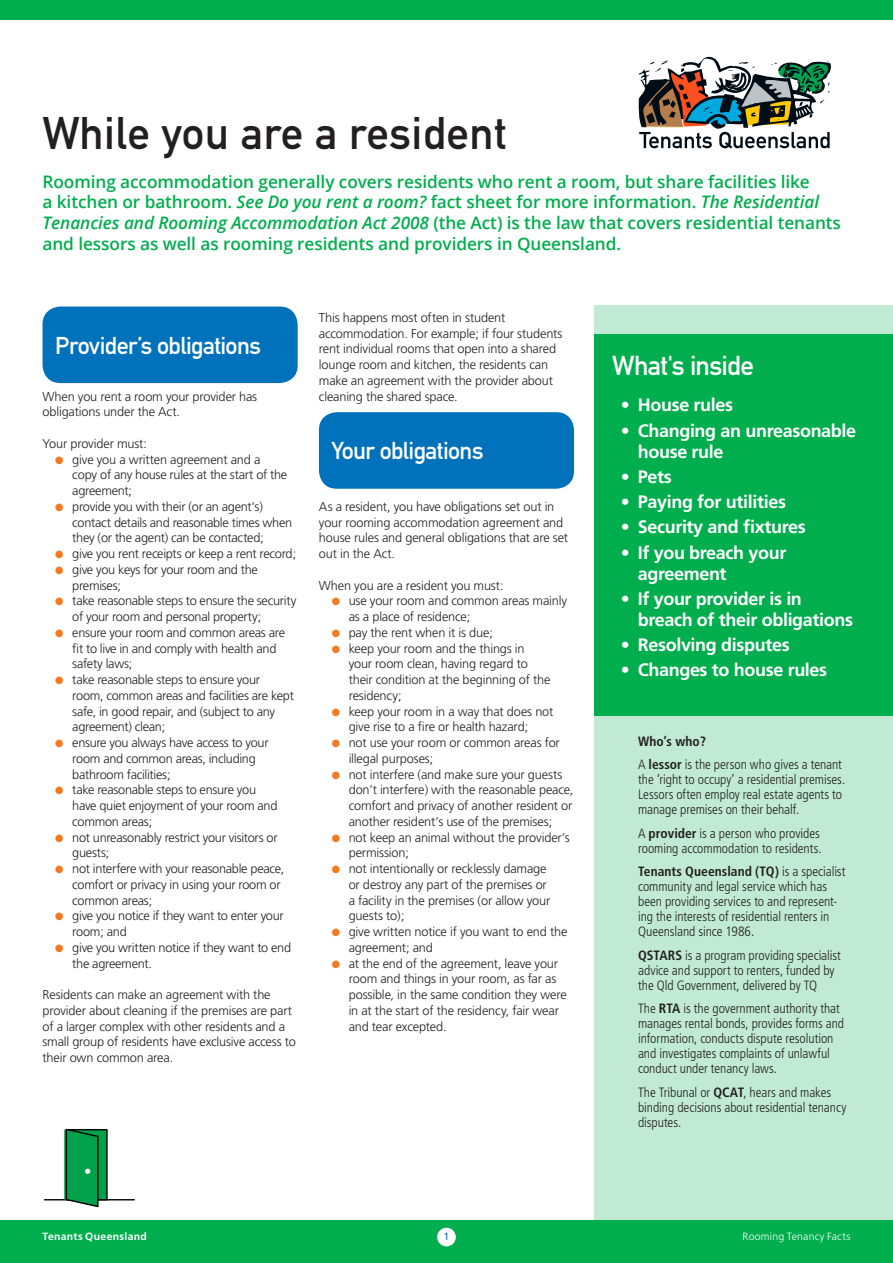
<style>
.page{position:relative;width:893px;height:1263px;background:#fff}
.page>*{position:absolute;margin:0;border:0;box-sizing:border-box;transform-origin:0 0}
.t1{font:45px "DIN Mittelschrift";letter-spacing:.01em;color:#231f20}
.t2{font:27px "DIN Mittelschrift";letter-spacing:-.03em;color:#fff}
.t3{font:24px "DIN Mittelschrift";letter-spacing:-.025em;color:#fff}
.t4{font:700 18px/21px "Frutiger";letter-spacing:-.02em;color:#fff}
.t5{font:600 17.25px/20.7px "Open Sans";letter-spacing:-.005em;color:#00ae4d}
.t6{font:300 condensed 13.5px/15px "Frutiger";letter-spacing:-.005em;color:#231f20}
.t7{font:300 12.75px/15.8px "Frutiger";letter-spacing:-.015em;color:#231f20}
.t8{font:300 10.5px "Frutiger";letter-spacing:.02em;color:#fff}
.t9{font:700 10.5px "Frutiger";letter-spacing:.03em;color:#fff}
.t10{font:10.5px "Frutiger";color:#0072bc}
.s1{font-style:italic}
.s2{color:#f47a20}
.s3{font-weight:900}
.s4{font-weight:700}
</style>
<div class="page">
<div style="left:594px;top:305px;width:299px;height:930px;background:#c0ead3"></div>
<div style="left:594px;top:334px;width:299px;height:382px;background:#00ae4d"></div>
<div style="left:0;top:1220px;width:893px;height:43px;background:#00ae4d"></div>
<div style="left:437px;top:1228px;width:19px;height:18px;background:#fff;border-radius:50%"></div>
<div style="left:0;top:0;width:893px;height:20px;background:#00ae4d"></div>
<svg style="left:639px;top:57px;width:192px;height:91px"></svg>
<div style="left:43px;top:306px;width:255px;height:77px;background:#0072bc;border-radius:18px"></div>
<div style="left:319px;top:412px;width:255px;height:77px;background:#0072bc;border-radius:18px"></div>
<hr style="left:45px;top:1199px;width:89px;height:1px;background:#000">
<div style="left:68px;top:1130px;width:39px;height:70px;background:#00a14b"></div>
<div style="left:67px;top:1129px;width:41px;height:71px;border:1px solid #000"></div>
<svg style="left:64px;top:1129px;width:36px;height:78px"></svg>
<h1 class="t1" style="left:43px;top:107px;width:465px">While you are a resident</h1>
<p class="t5" style="left:43px;top:171px;width:800px">Rooming accommodation generally covers residents who rent a room, but share facilities like<br>a kitchen or bathroom. <span class="s1">See Do you rent a room?</span> fact sheet for more information. <span class="s1">The Residential Tenancies and Rooming Accommodation Act 2008</span> (the Act) is the law that covers residential tenants and lessors as well as rooming residents and providers in Queensland.</p>
<h3 class="t3" style="left:55px;top:331px;width:207px">Provider’s obligations</h3>
<p class="t7" style="left:43px;top:388px;width:216px">When you rent a room your provider has obligations under the Act.</p>
<p class="t7" style="left:43px;top:436px;width:106px">Your provider must:</p>
<p class="t7" style="left:72px;top:451px;width:216px;text-indent:-17px"><span class="s2">●</span> give you a written agreement and a copy of any house rules at the start of the agreement;</p>
<p class="t7" style="left:72px;top:499px;width:221px;text-indent:-17px"><span class="s2">●</span> provide you with their (or an agent's) contact details and reasonable times when they (or the agent) can be contacted;</p>
<p class="t7" style="left:55px;top:546px;width:242px"><span class="s2">●</span> give you rent receipts or keep a rent record;</p>
<p class="t7" style="left:72px;top:562px;width:187px;text-indent:-17px"><span class="s2">●</span> give you keys for your room and the premises;</p>
<p class="t7" style="left:72px;top:593px;width:226px;text-indent:-17px"><span class="s2">●</span> take reasonable steps to ensure the security of your room and personal property;</p>
<p class="t7" style="left:72px;top:625px;width:214px;text-indent:-17px"><span class="s2">●</span> ensure your room and common areas are fit to live in and comply with health and safety laws;</p>
<p class="t7" style="left:72px;top:672px;width:223px;text-indent:-17px"><span class="s2">●</span> take reasonable steps to ensure your room, common areas and facilities are kept safe, in good repair, and (subject to any agreement) clean;</p>
<p class="t7" style="left:72px;top:735px;width:198px;text-indent:-17px"><span class="s2">●</span> ensure you always have access to your room and common areas, including bathroom facilities;</p>
<p class="t7" style="left:72px;top:782px;width:207px;text-indent:-17px"><span class="s2">●</span> take reasonable steps to ensure you have quiet enjoyment of your room and common areas;</p>
<p class="t7" style="left:72px;top:829px;width:207px;text-indent:-17px"><span class="s2">●</span> not unreasonably restrict your visitors or guests;</p>
<p class="t7" style="left:72px;top:861px;width:213px;text-indent:-17px"><span class="s2">●</span> not interfere with your reasonable peace, comfort or privacy in using your room or common areas;</p>
<p class="t7" style="left:72px;top:908px;width:213px;text-indent:-17px"><span class="s2">●</span> give you notice if they want to enter your room; and</p>
<p class="t7" style="left:72px;top:940px;width:220px;text-indent:-17px"><span class="s2">●</span> give you written notice if they want to end the agreement.</p>
<p class="t7" style="left:43px;top:987px;width:255px">Residents can make an agreement with the provider about cleaning if the premises are part of a larger complex with other residents and a small group of residents have exclusive access to their own common area.</p>
<p class="t7" style="left:319px;top:310px;width:245px">This happens most often in student accommodation. For example; if four students rent individual rooms that open into a shared lounge room and kitchen, the residents can make an agreement with the provider about cleaning the shared space.</p>
<h3 class="t3" style="left:332px;top:437px;width:153px">Your obligations</h3>
<p class="t7" style="left:319px;top:499px;width:251px">As a resident, you have obligations set out in your rooming accommodation agreement and house rules and general obligations that are set out in the Act.</p>
<p class="t7" style="left:319px;top:577px;width:186px">When you are a resident you must:</p>
<p class="t7" style="left:349px;top:593px;width:220px;text-indent:-17px"><span class="s2">●</span> use your room and common areas mainly as a place of residence;</p>
<p class="t7" style="left:332px;top:625px;width:163px"><span class="s2">●</span> pay the rent when it is due;</p>
<p class="t7" style="left:349px;top:640px;width:203px;text-indent:-17px"><span class="s2">●</span> keep your room and the things in your room clean, having regard to their condition at the beginning of the residency;</p>
<p class="t7" style="left:349px;top:703px;width:206px;text-indent:-17px"><span class="s2">●</span> keep your room in a way that does not give rise to a fire or health hazard;</p>
<p class="t7" style="left:349px;top:735px;width:213px;text-indent:-17px"><span class="s2">●</span> not use your room or common areas for illegal purposes;</p>
<p class="t7" style="left:349px;top:766px;width:226px;text-indent:-17px"><span class="s2">●</span> not interfere (and make sure your guests don’t interfere) with the reasonable peace, comfort and privacy of another resident or another resident’s use of the premises;</p>
<p class="t7" style="left:349px;top:829px;width:223px;text-indent:-17px"><span class="s2">●</span> not keep an animal without the provider’s permission;</p>
<p class="t7" style="left:349px;top:861px;width:203px;text-indent:-17px"><span class="s2">●</span> not intentionally or recklessly damage or destroy any part of the premises or a facility in the premises (or allow your guests to);</p>
<p class="t7" style="left:349px;top:924px;width:220px;text-indent:-17px"><span class="s2">●</span> give written notice if you want to end the agreement; and</p>
<p class="t7" style="left:349px;top:955px;width:220px;text-indent:-17px"><span class="s2">●</span> at the end of the agreement, leave your room and things in your room, as far as possible, in the same condition they were in at the start of the residency, fair wear and tear excepted.</p>
<h2 class="t2" style="left:612px;top:350px;width:143px">What's inside</h2>
<h3 class="t4" style="left:621px;top:395px;width:114px"><span class="s3">•</span> House rules</h3>
<h3 class="t4" style="left:638px;top:420px;width:220px;text-indent:-17px"><span class="s3">•</span> Changing an unreasonable house rule</h3>
<h3 class="t4" style="left:621px;top:466px;width:52px"><span class="s3">•</span> Pets</h3>
<h3 class="t4" style="left:621px;top:491px;width:167px"><span class="s3">•</span> Paying for utilities</h3>
<h3 class="t4" style="left:621px;top:517px;width:186px"><span class="s3">•</span> Security and fixtures</h3>
<h3 class="t4" style="left:638px;top:542px;width:150px;text-indent:-17px"><span class="s3">•</span> If you breach your agreement</h3>
<h3 class="t4" style="left:638px;top:588px;width:217px;text-indent:-17px"><span class="s3">•</span> If your provider is in breach of their obligations</h3>
<h3 class="t4" style="left:621px;top:634px;width:170px"><span class="s3">•</span> Resolving disputes</h3>
<h3 class="t4" style="left:621px;top:660px;width:208px"><span class="s3">•</span> Changes to house rules</h3>
<p class="t6" style="left:638px;top:729px;width:205px;line-height:23.5px"><span class="s4">Who’s who?<br></span>A <span class="s4">lessor</span> is the person who gives a tenant</p>
<p class="t6" style="left:638px;top:772px;width:209px">the ‘right to occupy’ a residential premises.<br>Lessors often employ real estate agents to manage premises on their behalf.</p>
<p class="t6" style="left:638px;top:826px;width:185px">A <span class="s4">provider</span> is a person who provides rooming accommodation to residents.</p>
<p class="t6" style="left:638px;top:864px;width:209px"><span class="s4">Tenants Queensland (TQ)</span> is a specialist community and legal service which has been providing services to and represent&shy;ing the interests of residential renters in Queensland since 1986.</p>
<p class="t6" style="left:638px;top:948px;width:204px"><span class="s4">QSTARS</span> is a program providing specialist advice and support to renters, funded by the Qld Government, delivered by TQ</p>
<p class="t6" style="left:638px;top:1001px;width:208px">The <span class="s4">RTA</span> is the government authority that manages rental bonds, provides forms and information, conducts dispute resolution and investigates complaints of unlawful conduct under tenancy laws.</p>
<p class="t6" style="left:638px;top:1085px;width:210px">The Tribunal or <span class="s4">QCAT</span>, hears and makes binding decisions about residential tenancy disputes.</p>
<p class="t9" style="left:43px;top:1231px;width:106px">Tenants Queensland</p>
<p class="t10" style="left:444px;top:1231px;width:7px">1</p>
<p class="t8" style="left:743px;top:1231px;width:109px">Rooming Tenancy Facts</p>
</div>
